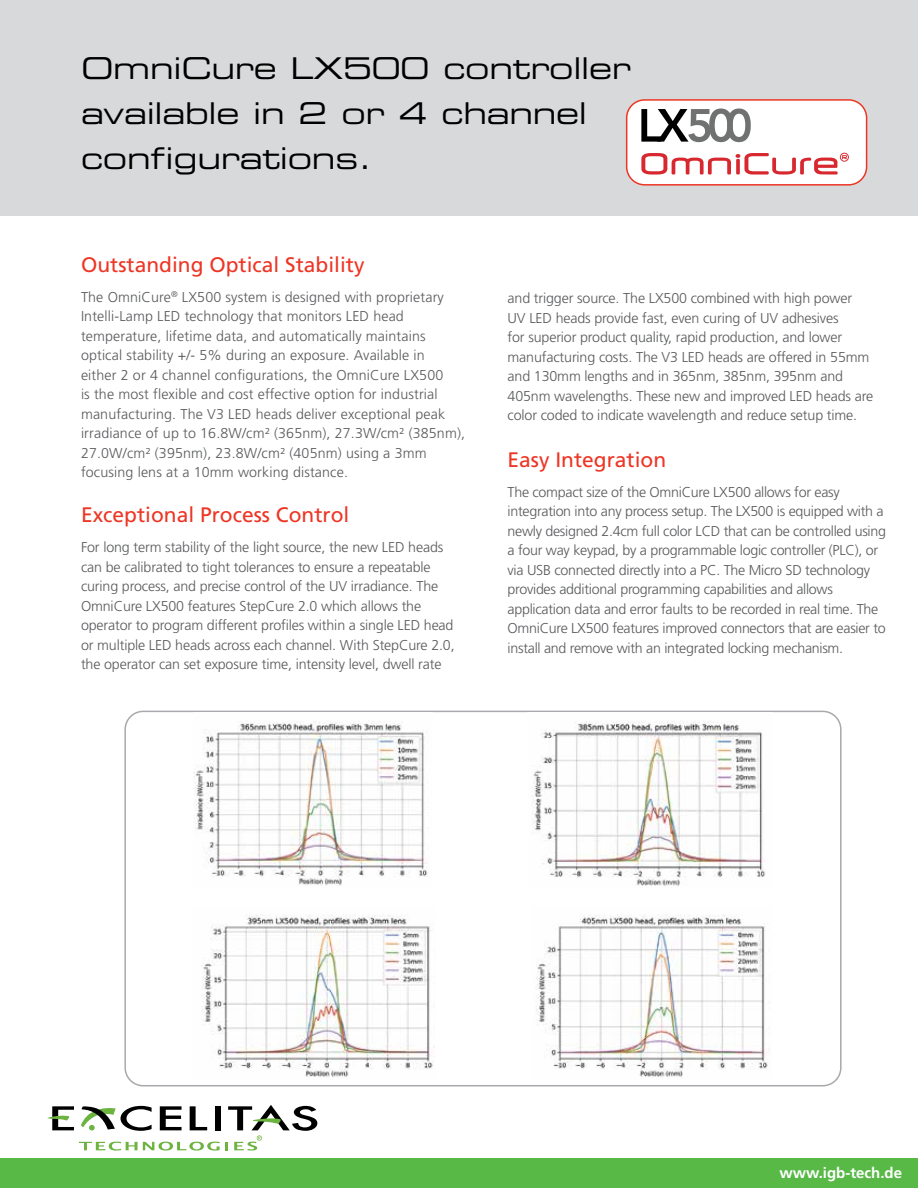
<style>
.page{position:relative;width:918px;height:1188px;background:#fff}
.page>*{position:absolute;margin:0;border:0;box-sizing:border-box;transform-origin:0 0}
.t1{font:30px/45px "Eurostile LT Std Ex 2";letter-spacing:-.01em;color:#000}
.t2{font:21px "Frutiger LT Std";color:#ee3524}
.t3{font:700 15px "Frutiger LT Std";color:#fff}
.t4{font:300 14.25px/19.5px "Frutiger LT Std";letter-spacing:-.01em;color:#58595b}
.t5{font:300 14.25px/19.5px "Frutiger LT Std";letter-spacing:.01em;color:#58595b}
</style>
<div class="page">
<div style="left:0;top:1159px;width:918px;height:29px;background:#58b947"></div>
<svg style="left:48px;top:1105px;width:269px;height:46px"></svg>
<div style="left:0;top:0;width:918px;height:216px;background:#d8d9da"></div>
<div style="left:627px;top:100px;width:240px;height:85px;background:#fff;border-radius:18px"></div>
<div style="left:626px;top:99px;width:241px;height:87px;border:2px solid #ee3524;border-radius:18px"></div>
<svg style="left:641px;top:153px;width:208px;height:22px"></svg>
<svg style="left:641px;top:108px;width:110px;height:34px"></svg>
<div style="left:124px;top:711px;width:718px;height:375px;border:2px solid #a7a9ac;border-radius:18px"></div>
<img style="left:193px;top:713px;width:240px;height:173px">
<img style="left:528px;top:713px;width:245px;height:173px">
<img style="left:201px;top:914px;width:233px;height:164px">
<img style="left:535px;top:914px;width:234px;height:164px">
<h1 class="t1" style="left:81px;top:45px;width:552px">OmniCure LX500 controller available in 2 or 4 channel configurations.</h1>
<h2 class="t2" style="left:81px;top:252px;width:285px">Outstanding Optical Stability</h2>
<p class="t5" style="left:81px;top:287px;width:386px">The OmniCure<sup>®</sup> LX500 system is designed with proprietary Intelli-Lamp LED technology that monitors LED head temperature, lifetime data, and automatically maintains optical stability +/- 5% during an exposure. Available in<br>either 2 or 4 channel configurations, the OmniCure LX500<br>is the most flexible and cost effective option for industrial manufacturing. The V3 LED heads deliver exceptional peak irradiance of up to 16.8W/cm² (365nm), 27.3W/cm² (385nm), 27.0W/cm² (395nm), 23.8W/cm² (405nm) using a 3mm focusing lens at a 10mm working distance.</p>
<h2 class="t2" style="left:81px;top:503px;width:270px">Exceptional Process Control</h2>
<p class="t4" style="left:81px;top:538px;width:375px">For long term stability of the light source, the new LED heads can be calibrated to tight tolerances to ensure a repeatable curing process, and precise control of the UV irradiance. The OmniCure LX500 features StepCure 2.0 which allows the operator to program different profiles within a single LED head or multiple LED heads across each channel. With StepCure 2.0, the operator can set exposure time, intensity level, dwell rate</p>
<p class="t4" style="left:508px;top:289px;width:367px">and trigger source. The LX500 combined with high power UV LED heads provide fast, even curing of UV adhesives<br>for superior product quality, rapid production, and lower manufacturing costs. The V3 LED heads are offered in 55mm and 130mm lengths and in 365nm, 385nm, 395nm and 405nm wavelengths. These new and improved LED heads are color coded to indicate wavelength and reduce setup time.</p>
<h2 class="t2" style="left:508px;top:447px;width:160px">Easy Integration</h2>
<p class="t4" style="left:508px;top:482px;width:380px">The compact size of the OmniCure LX500 allows for easy integration into any process setup. The LX500 is equipped with a newly designed 2.4cm full color LCD that can be controlled using a four way keypad, by a programmable logic controller (PLC), or via USB connected directly into a PC. The Micro SD technology provides additional programming capabilities and allows application data and error faults to be recorded in real time. The OmniCure LX500 features improved connectors that are easier to install and remove with an integrated locking mechanism.</p>
<p class="t3" style="left:780px;top:1164px;width:124px">www.igb-tech.de</p>
</div>
